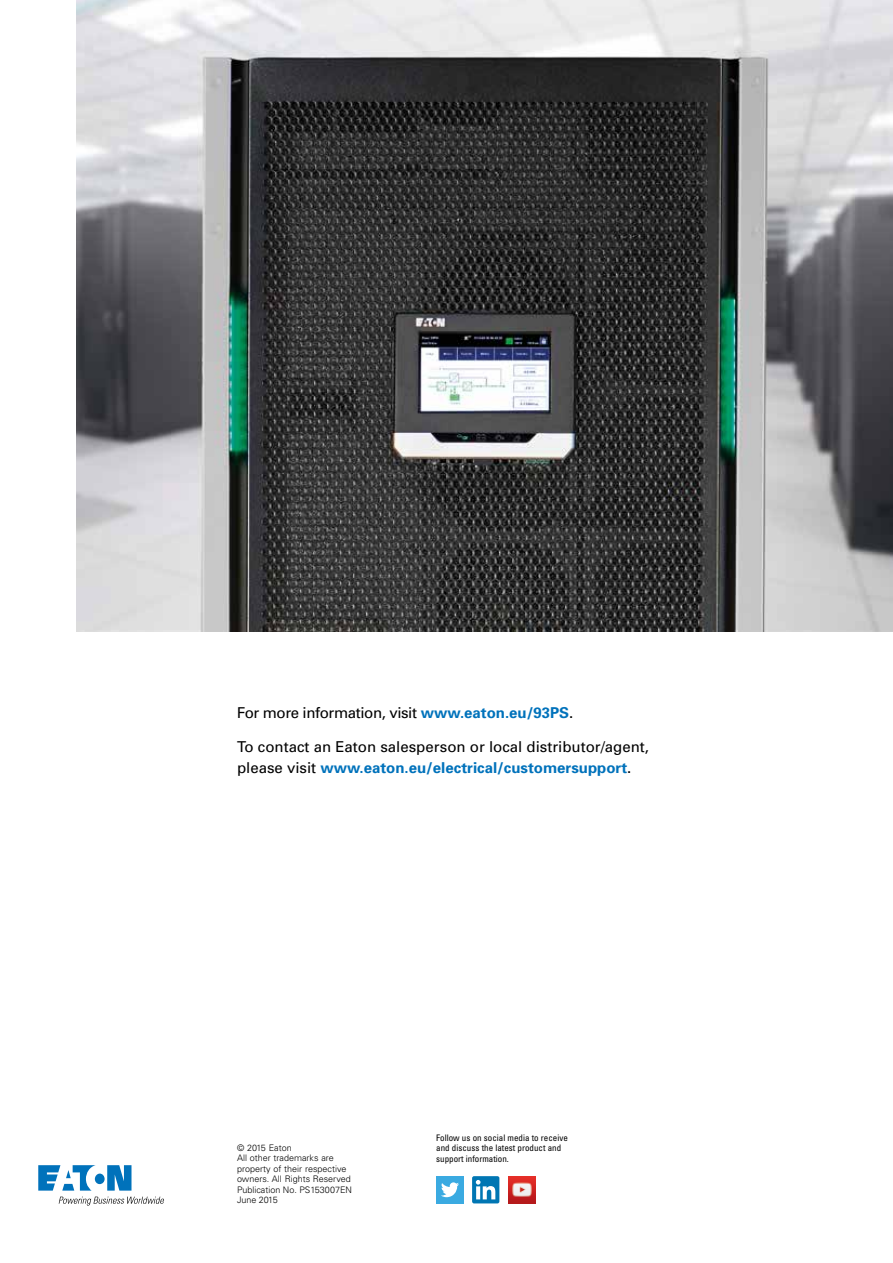
<style>
.page{position:relative;width:893px;height:1263px;background:#fff}
.page>*{position:absolute;margin:0;border:0;box-sizing:border-box;transform-origin:0 0}
.t1{font:15px/21px "Univers";color:#000}
.t2{font:15px "Univers";letter-spacing:-.025em;color:#000}
.t3{font:300 9px/10.5px "Univers";color:#000}
.t4{font:condensed 9px/10.5px "Univers LT Std";color:#000}
.t5{font:300 9px/10.5px "Univers LT Std";color:#000}
.s1{font-weight:700;color:#0072bb}
</style>
<div class="page">
<img style="left:77px;top:0;width:816px;height:631px">
<svg style="left:38px;top:1165px;width:93px;height:25px"></svg>
<svg style="left:59px;top:1197px;width:105px;height:8px"></svg>
<div style="left:436px;top:1176px;width:28px;height:27px;background:#3aaae1"></div>
<svg style="left:441px;top:1182px;width:18px;height:15px"></svg>
<img style="left:508px;top:1176px;width:27px;height:27px">
<div style="left:472px;top:1176px;width:27px;height:27px;background:#0076b3;border-radius:2px"></div>
<svg style="left:476px;top:1180px;width:19px;height:19px"></svg>
<p class="t2" style="left:237px;top:703px;width:338px">For more information, visit <span class="s1">www.eaton.eu/93PS</span>.</p>
<p class="t1" style="left:237px;top:736px;width:413px">To contact an Eaton salesperson or local distributor/agent, please visit <span class="s1">www.eaton.eu/electrical/customersupport</span>.</p>
<p class="t3" style="left:237px;top:1142px;width:115px">© 2015 Eaton<br>All other trademarks are property of their respective owners. All Rights Reserved</p>
<p class="t5" style="left:237px;top:1184px;width:117px">Publication No. PS153007EN<br>June 2015</p>
<p class="t4" style="left:436px;top:1132px;width:133px">Follow us on social media to receive and discuss the latest product and support information.</p>
</div>
